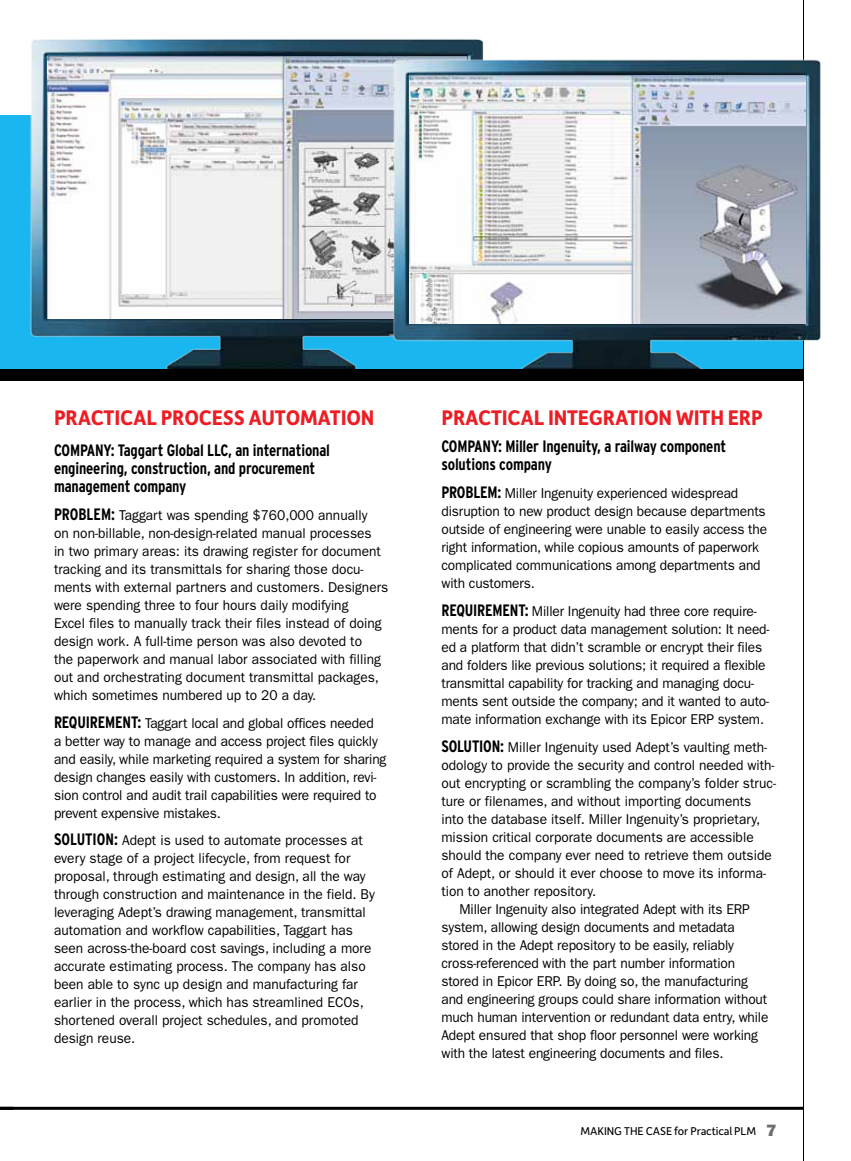
<style>
.page{position:relative;width:851px;height:1161px;background:#fff}
.page>*{position:absolute;margin:0;border:0;box-sizing:border-box;transform-origin:0 0}
.t1{font:700 22.5px "Depot New";letter-spacing:-.01em;color:#ed1d24;scale:.96 1}
.t2{font:700 condensed 16.5px/18px "Interstate";letter-spacing:-.01em;color:#000;scale:.96 1}
.t3{font:14.25px/18px "Franklin Gothic";color:#000;scale:.96 1}
.t4{font:12px "Depot New";letter-spacing:-.01em;color:#000}
.s1{font-family:"Interstate";font-weight:700;font-stretch:condensed;font-size:16.5px}
.s2{font-family:"Franklin Gothic";font-weight:800;font-size:16.5px;color:#6d6e71}
</style>
<div class="page">
<hr style="left:803px;top:0;width:1px;height:1161px;background:#000">
<hr style="left:0;top:1107px;width:803px;height:3px;background:#000">
<img style="left:0;top:39px;width:320px;height:331px">
<img style="left:48px;top:56px;width:272px;height:262px">
<img style="left:320px;top:39px;width:501px;height:331px">
<img style="left:409px;top:76px;width:396px;height:247px">
<div style="left:0;top:370px;width:803px;height:11px;background:#000"></div>
<h1 class="t1" style="left:54px;top:403px;width:335px">PRACTICAL PROCESS AUTOMATION</h1>
<p class="t2" style="left:54px;top:441px;width:289px">Company: Taggart Global LLC, an international engineering, construction, and procurement management company</p>
<p class="t3" style="left:54px;top:506px;width:350px"><span class="s1">Problem:</span> Taggart was spending $760,000 annually<br>on non-billable, non-design-related manual processes<br>in two primary areas: its drawing register for document tracking and its transmittals for sharing those docu&shy;ments with external partners and customers. Designers were spending three to four hours daily modifying<br>Excel files to manually track their files instead of doing design work. A full-time person was also devoted to<br>the paperwork and manual labor associated with filling out and orchestrating document transmittal packages, which sometimes numbered up to 20 a day.</p>
<p class="t3" style="left:54px;top:714px;width:348px"><span class="s1">Requirement:</span> Taggart local and global offices needed<br>a better way to manage and access project files quickly and easily, while marketing required a system for sharing design changes easily with customers. In addition, revi&shy;sion control and audit trail capabilities were required to prevent expensive mistakes.</p>
<p class="t3" style="left:54px;top:832px;width:336px"><span class="s1">Solution:</span> Adept is used to automate processes at every stage of a project lifecycle, from request for proposal, through estimating and design, all the way through construction and maintenance in the field. By leveraging Adept’s drawing management, transmittal automation and workflow capabilities, Taggart has seen across-the-board cost savings, including a more accurate estimating process. The company has also been able to sync up design and manufacturing far earlier in the process, which has streamlined ECOs, shortened overall project schedules, and promoted design reuse.</p>
<h1 class="t1" style="left:441px;top:403px;width:336px">PRACTICAL INTEGRATION WITH ERP</h1>
<p class="t2" style="left:441px;top:438px;width:298px">Company: Miller Ingenuity, a railway component solutions company</p>
<p class="t3" style="left:441px;top:484px;width:341px"><span class="s1">Problem:</span> Miller Ingenuity experienced widespread disruption to new product design because departments outside of engineering were unable to easily access the right information, while copious amounts of paperwork complicated communications among departments and with customers.</p>
<p class="t3" style="left:441px;top:602px;width:343px"><span class="s1">Requirement:</span> Miller Ingenuity had three core require&shy;ments for a product data management solution: It need&shy;ed a platform that didn’t scramble or encrypt their files and folders like previous solutions; it required a flexible transmittal capability for tracking and managing docu&shy;ments sent outside the company; and it wanted to auto&shy;mate information exchange with its Epicor ERP system.</p>
<p class="t3" style="left:441px;top:738px;width:341px"><span class="s1">Solution:</span> Miller Ingenuity used Adept’s vaulting meth-</p>
<p class="t3" style="left:441px;top:756px;width:348px">odology to provide the security and control needed with-</p>
<p class="t3" style="left:441px;top:774px;width:350px">out encrypting or scrambling the company’s folder struc-</p>
<p class="t3" style="left:441px;top:792px;width:324px">ture or filenames, and without importing documents</p>
<p class="t3" style="left:441px;top:810px;width:333px">into the database itself. Miller Ingenuity’s proprietary,</p>
<p class="t3" style="left:441px;top:828px;width:327px">mission critical corporate documents are accessible</p>
<p class="t3" style="left:441px;top:846px;width:345px">should the company ever need to retrieve them outside</p>
<p class="t3" style="left:441px;top:864px;width:340px">of Adept, or should it ever choose to move its informa-</p>
<p class="t3" style="left:441px;top:882px;width:163px">tion to another repository.</p>
<p class="t3" style="left:459px;top:900px;width:304px">Miller Ingenuity also integrated Adept with its ERP</p>
<p class="t3" style="left:441px;top:918px;width:307px">system, allowing design documents and metadata</p>
<p class="t3" style="left:441px;top:936px;width:306px">stored in the Adept repository to be easily, reliably</p>
<p class="t3" style="left:441px;top:954px;width:307px">cross-referenced with the part number information</p>
<p class="t3" style="left:441px;top:972px;width:321px">stored in Epicor ERP. By doing so, the manufacturing</p>
<p class="t3" style="left:441px;top:990px;width:341px">and engineering groups could share information without</p>
<p class="t3" style="left:441px;top:1008px;width:342px">much human intervention or redundant data entry, while</p>
<p class="t3" style="left:441px;top:1026px;width:331px">Adept ensured that shop floor personnel were working</p>
<p class="t3" style="left:441px;top:1044px;width:295px">with the latest engineering documents and files.</p>
<p class="t4" style="left:580px;top:1123px;width:197px">MAKING THE CASE for Practical PLM <span class="s2">7</span></p>
</div>
